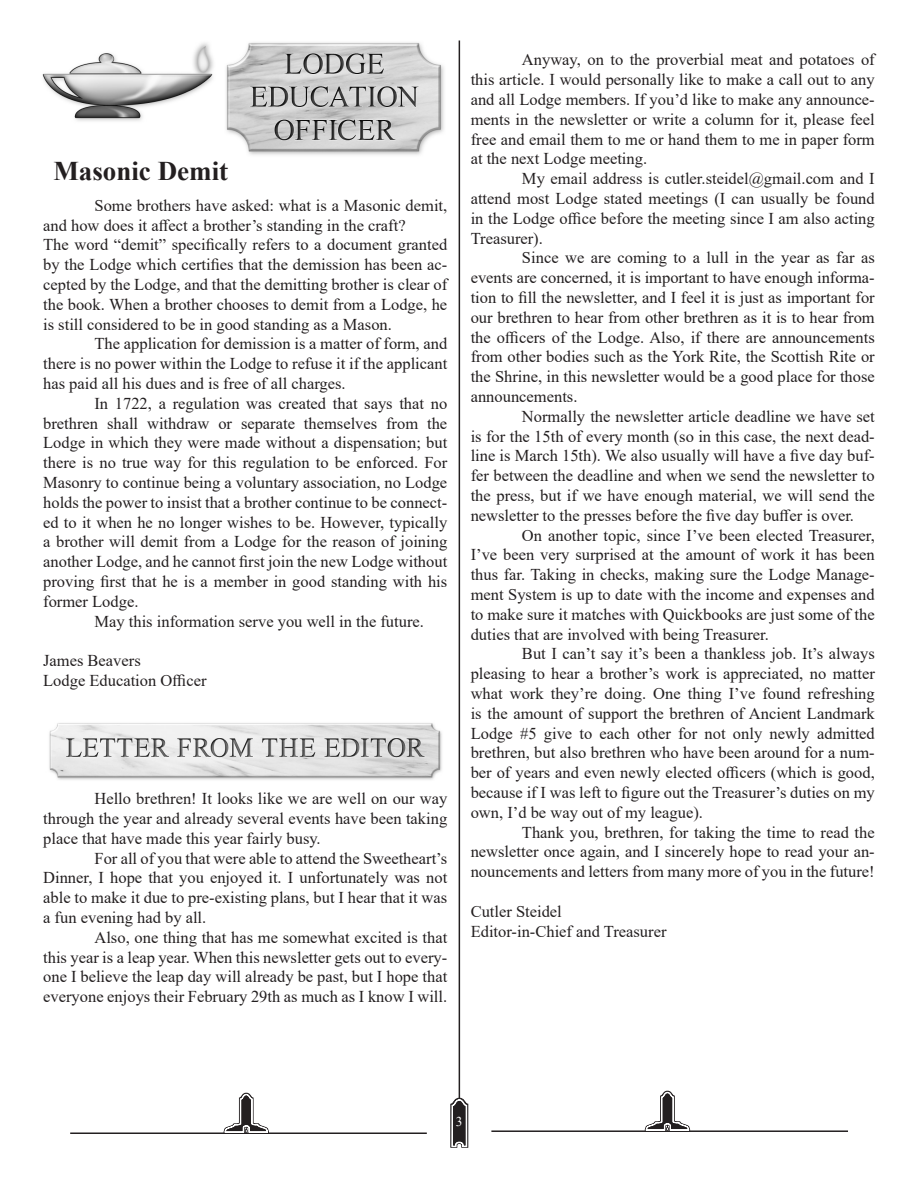
<style>
.page{position:relative;width:918px;height:1188px;background:#fff}
.page>*{position:absolute;margin:0;border:0;box-sizing:border-box;transform-origin:0 0}
.t1{font:700 27px "Times New Roman";color:#231f20}
.t2{font:16.5px/19.8px "Times New Roman";color:#231f20;text-align:justify}
.t3{font:13.5px "Times New Roman";color:#fff}
</style>
<div class="page">
<hr style="left:459px;top:40px;width:1px;height:1066px;background:#231f20">
<svg style="left:450px;top:1098px;width:18px;height:50px"></svg>
<hr style="left:491px;top:1130px;width:357px;height:2px;background:#231f20">
<svg style="left:645px;top:1091px;width:45px;height:40px"></svg>
<hr style="left:70px;top:1132px;width:357px;height:2px;background:#231f20">
<svg style="left:224px;top:1093px;width:45px;height:40px"></svg>
<img style="left:42px;top:42px;width:402px;height:113px">
<img style="left:49px;top:723px;width:393px;height:57px">
<p class="t1" style="left:53px;top:151px;width:176px">Masonic Demit</p>
<p class="t2" style="left:43px;top:195px;width:406px;text-indent:51px">Some brothers have asked: what is a Masonic demit, and how does it affect a brother’s standing in the craft?</p>
<p class="t2" style="left:43px;top:234px;width:406px">The word “demit” specifically refers to a document granted by the Lodge which certifies that the demission has been ac&shy;cepted by the Lodge, and that the demitting brother is clear of the book. When a brother chooses to demit from a Lodge, he is still considered to be in good standing as a Mason.</p>
<p class="t2" style="left:43px;top:333px;width:406px;text-indent:51px">The application for demission is a matter of form, and there is no power within the Lodge to refuse it if the applicant has paid all his dues and is free of all charges.</p>
<p class="t2" style="left:43px;top:393px;width:406px;text-indent:51px">In 1722, a regulation was created that says that no brethren shall withdraw or separate themselves from the Lodge in which they were made without a dispensation; but there is no true way for this regulation to be enforced. For Masonry to continue being a voluntary association, no Lodge holds the power to insist that a brother continue to be connect&shy;ed to it when he no longer wishes to be. However, typically a brother will demit from a Lodge for the reason of joining another Lodge, and he cannot first join the new Lodge without proving first that he is a member in good standing with his former Lodge.</p>
<p class="t2" style="left:94px;top:611px;width:331px">May this information serve you well in the future.</p>
<p class="t2" style="left:43px;top:650px;width:99px">James Beavers</p>
<p class="t2" style="left:43px;top:670px;width:165px">Lodge Education Officer</p>
<p class="t2" style="left:43px;top:788px;width:406px;text-indent:51px">Hello brethren! It looks like we are well on our way through the year and already several events have been taking place that have made this year fairly busy.</p>
<p class="t2" style="left:43px;top:848px;width:406px;text-indent:51px">For all of you that were able to attend the Sweetheart’s Dinner, I hope that you enjoyed it. I unfortunately was not able to make it due to pre-existing plans, but I hear that it was a fun evening had by all.</p>
<p class="t2" style="left:43px;top:927px;width:406px;text-indent:51px">Also, one thing that has me somewhat excited is that this year is a leap year. When this newsletter gets out to every&shy;one I believe the leap day will already be past, but I hope that everyone enjoys their February 29th as much as I know I will.</p>
<p class="t2" style="left:471px;top:49px;width:406px;text-indent:51px">Anyway, on to the proverbial meat and potatoes of this article. I would personally like to make a call out to any and all Lodge members. If you’d like to make any announce&shy;ments in the newsletter or write a column for it, please feel free and email them to me or hand them to me in paper form at the next Lodge meeting.</p>
<p class="t2" style="left:471px;top:168px;width:406px;text-indent:51px">My email address is cutler.steidel@gmail.com and I attend most Lodge stated meetings (I can usually be found in the Lodge office before the meeting since I am also acting Treasurer).</p>
<p class="t2" style="left:471px;top:247px;width:406px;text-indent:51px">Since we are coming to a lull in the year as far as events are concerned, it is important to have enough informa&shy;tion to fill the newsletter, and I feel it is just as important for our brethren to hear from other brethren as it is to hear from the officers of the Lodge. Also, if there are announcements from other bodies such as the York Rite, the Scottish Rite or the Shrine, in this newsletter would be a good place for those announcements.</p>
<p class="t2" style="left:471px;top:406px;width:406px;text-indent:51px">Normally the newsletter article deadline we have set is for the 15th of every month (so in this case, the next dead&shy;line is March 15th). We also usually will have a five day buf&shy;fer between the deadline and when we send the newsletter to the press, but if we have enough material, we will send the newsletter to the presses before the five day buffer is over.</p>
<p class="t2" style="left:471px;top:525px;width:406px;text-indent:51px">On another topic, since I’ve been elected Treasurer, I’ve been very surprised at the amount of work it has been thus far. Taking in checks, making sure the Lodge Manage&shy;ment System is up to date with the income and expenses and to make sure it matches with Quickbooks are just some of the duties that are involved with being Treasurer.</p>
<p class="t2" style="left:471px;top:643px;width:406px;text-indent:51px">But I can’t say it’s been a thankless job. It’s always pleasing to hear a brother’s work is appreciated, no matter what work they’re doing. One thing I’ve found refreshing is the amount of support the brethren of Ancient Landmark Lodge #5 give to each other for not only newly admitted brethren, but also brethren who have been around for a num&shy;ber of years and even newly elected officers (which is good, because if I was left to figure out the Treasurer’s duties on my own, I’d be way out of my league).</p>
<p class="t2" style="left:471px;top:822px;width:406px;text-indent:51px">Thank you, brethren, for taking the time to read the newsletter once again, and I sincerely hope to read your an&shy;nouncements and letters from many more of you in the future!</p>
<p class="t2" style="left:471px;top:901px;width:93px">Cutler Steidel</p>
<p class="t2" style="left:471px;top:921px;width:197px">Editor-in-Chief and Treasurer</p>
<p class="t3" style="left:456px;top:1112px;width:8px">3</p>
</div>
